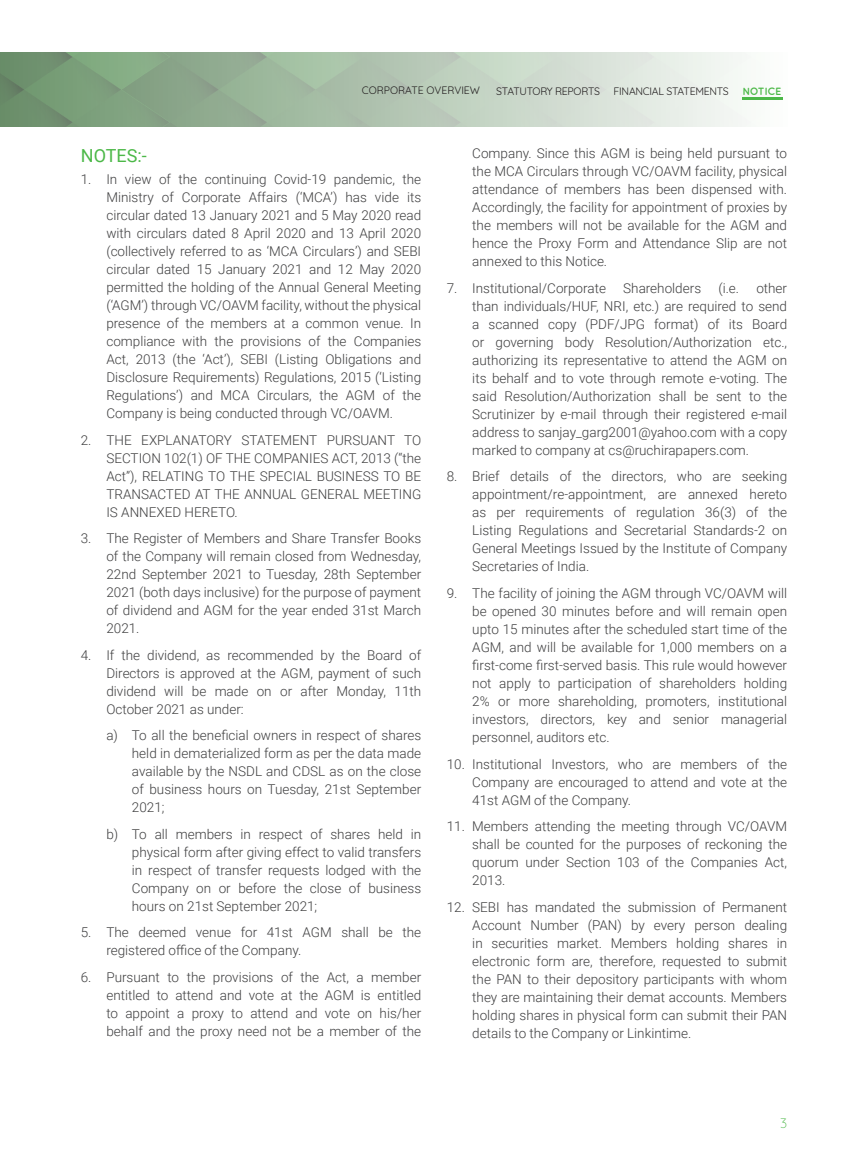
<style>
.page{position:relative;width:851px;height:1170px;background:#fff}
.page>*{position:absolute;margin:0;border:0;box-sizing:border-box;transform-origin:0 0}
.t1{font:18px "Roboto";color:#4cb848}
.t2{font:300 13.5px/18px "Roboto";color:#3e3e3f;text-align:justify}
.t3{font:300 13.5px "Quicksand";color:#4cb848}
.t4{font:10.5px "Quicksand";letter-spacing:-.025em;color:#231f20}
.t5{font:10.5px "Quicksand";color:#231f20}
.t6{font:700 10.5px "Quicksand";letter-spacing:-.025em;color:#4cb848}
</style>
<div class="page">
<img style="left:0;top:52px;width:783px;height:75px">
<hr style="left:741px;top:97px;width:41px;height:2px;background:#4cb848">
<p class="t5" style="left:362px;top:82px;width:120px">CORPORATE OVERVIEW</p>
<p class="t4" style="left:496px;top:83px;width:105px">STATUTORY REPORTS</p>
<p class="t4" style="left:613px;top:83px;width:117px">FINANCIAL STATEMENTS</p>
<p class="t6" style="left:742px;top:85px;width:40px">NOTICE</p>
<h1 class="t1" style="left:81px;top:143px;width:67px">NOTES:-</h1>
<p class="t2" style="left:106px;top:170px;width:316px;text-indent:-26px">1. In view of the continuing Covid-19 pandemic, the Ministry of Corporate Affairs (‘MCA’) has vide its circular dated 13 January 2021 and 5 May 2020 read with circulars dated 8 April 2020 and 13 April 2020 (collectively referred to as ‘MCA Circulars’) and SEBI circular dated 15 January 2021 and 12 May 2020 permitted the holding of the Annual General Meeting (‘AGM’) through VC/OAVM facility, without the physical presence of the members at a common venue. In compliance with the provisions of the Companies Act, 2013 (the ‘Act’), SEBI (Listing Obligations and Disclosure Requirements) Regulations, 2015 (‘Listing Regulations’) and MCA Circulars, the AGM of the Company is being conducted through VC/OAVM.</p>
<p class="t2" style="left:106px;top:430px;width:316px;text-indent:-26px">2. THE EXPLANATORY STATEMENT PURSUANT TO SECTION 102(1) OF THE COMPANIES ACT, 2013 (“the Act”), RELATING TO THE SPECIAL BUSINESS TO BE TRANSACTED AT THE ANNUAL GENERAL MEETING IS ANNEXED HERETO.</p>
<p class="t2" style="left:106px;top:528px;width:316px;text-indent:-26px">3. The Register of Members and Share Transfer Books of the Company will remain closed from Wednesday, 22nd September 2021 to Tuesday, 28th September 2021 (both days inclusive) for the purpose of payment of dividend and AGM for the year ended 31st March 2021.</p>
<p class="t2" style="left:106px;top:645px;width:316px;text-indent:-26px">4. If the dividend, as recommended by the Board of Directors is approved at the AGM, payment of such dividend will be made on or after Monday, 11th October 2021 as under:</p>
<p class="t2" style="left:132px;top:725px;width:291px;text-indent:-26px">a) To all the beneficial owners in respect of shares held in dematerialized form as per the data made available by the NSDL and CDSL as on the close of business hours on Tuesday, 21st September 2021;</p>
<p class="t2" style="left:132px;top:824px;width:291px;text-indent:-26px">b) To all members in respect of shares held in physical form after giving effect to valid transfers in respect of transfer requests lodged with the Company on or before the close of business hours on 21st September 2021;</p>
<p class="t2" style="left:106px;top:922px;width:316px;text-indent:-26px">5. The deemed venue for 41st AGM shall be the registered office of the Company.</p>
<p class="t2" style="left:106px;top:967px;width:316px;text-indent:-26px">6. Pursuant to the provisions of the Act, a member entitled to attend and vote at the AGM is entitled to appoint a proxy to attend and vote on his/her behalf and the proxy need not be a member of the</p>
<p class="t2" style="left:472px;top:144px;width:316px">Company. Since this AGM is being held pursuant to the MCA Circulars through VC/OAVM facility, physical attendance of members has been dispensed with.<br>Accordingly, the facility for appointment of proxies by the members will not be available for the AGM and hence the Proxy Form and Attendance Slip are not annexed to this Notice.</p>
<p class="t2" style="left:446px;top:278px;width:161px">7. Institutional/Corporate</p>
<p class="t2" style="left:623px;top:278px;width:79px">Shareholders</p>
<p class="t2" style="left:718px;top:278px;width:22px">(i.e.</p>
<p class="t2" style="left:472px;top:278px;width:316px;text-indent:284px">other than individuals/HUF, NRI, etc.) are required to send a scanned copy (PDF/JPG format) of its Board or governing body Resolution/Authorization etc., authorizing its representative to attend the AGM on its behalf and to vote through remote e-voting. The said Resolution/Authorization shall be sent to the Scrutinizer by e-mail through their registered e-mail address to sanjay_garg2001@yahoo.com with a copy marked to company at cs@ruchirapapers.com.</p>
<p class="t2" style="left:472px;top:467px;width:316px;text-indent:-26px">8. Brief details of the directors, who are seeking appointment/re-appointment, are annexed hereto as per requirements of regulation 36(3) of the Listing Regulations and Secretarial Standards-2 on General Meetings Issued by the Institute of Company Secretaries of India.</p>
<p class="t2" style="left:472px;top:583px;width:316px;text-indent:-26px">9. The facility of joining the AGM through VC/OAVM will be opened 30 minutes before and will remain open upto 15 minutes after the scheduled start time of the AGM, and will be available for 1,000 members on a first-come first-served basis. This rule would however not apply to participation of shareholders holding 2% or more shareholding, promoters, institutional investors, directors, key and senior managerial personnel, auditors etc.</p>
<p class="t2" style="left:472px;top:754px;width:316px;text-indent:-26px">10. Institutional Investors, who are members of the Company are encouraged to attend and vote at the 41st AGM of the Company.</p>
<p class="t2" style="left:472px;top:816px;width:316px;text-indent:-26px">11. Members attending the meeting through VC/OAVM shall be counted for the purposes of reckoning the quorum under Section 103 of the Companies Act, 2013.</p>
<p class="t2" style="left:472px;top:897px;width:316px;text-indent:-26px">12. SEBI has mandated the submission of Permanent Account Number (PAN) by every person dealing in securities market. Members holding shares in electronic form are, therefore, requested to submit the PAN to their depository participants with whom they are maintaining their demat accounts. Members holding shares in physical form can submit their PAN details to the Company or Linkintime.</p>
<p class="t3" style="left:780px;top:1112px;width:9px">3</p>
</div>
